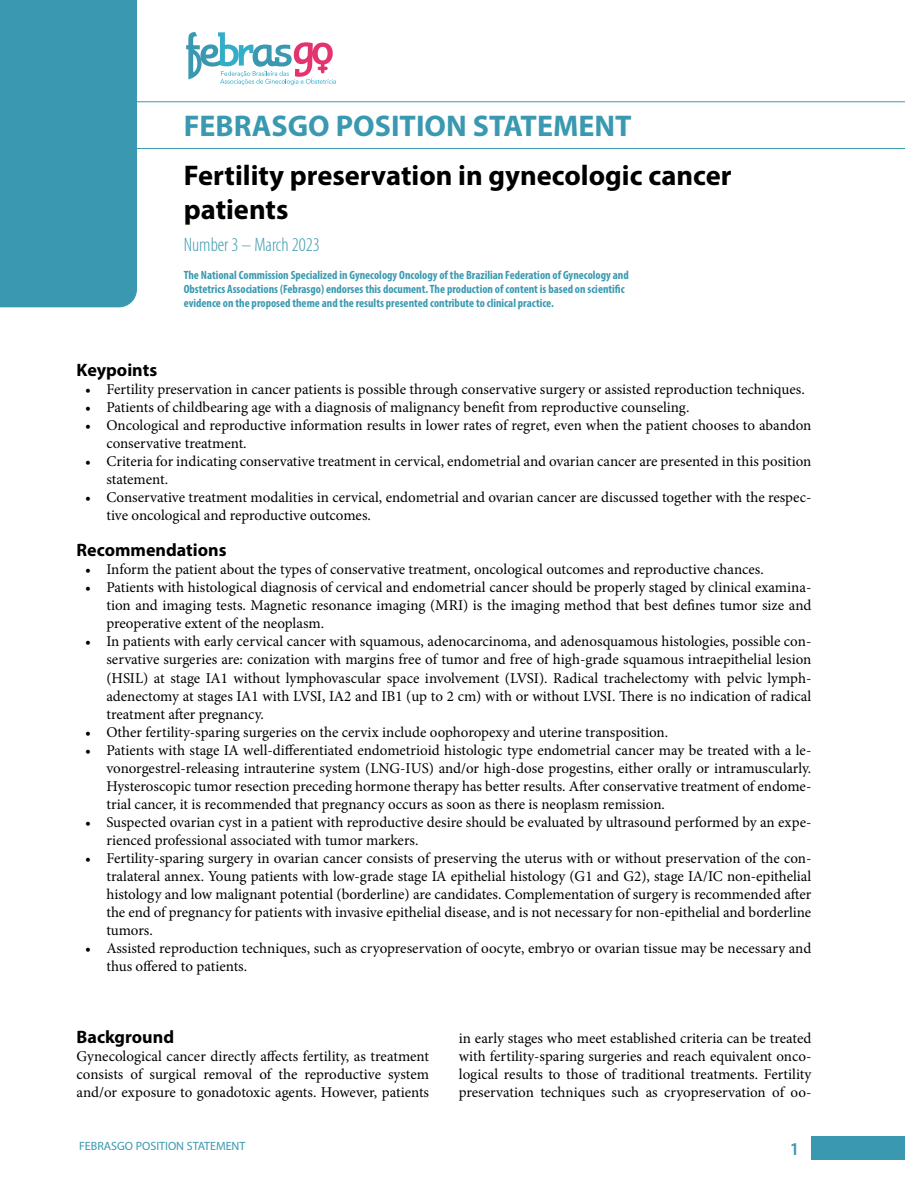
<style>
.page{position:relative;width:905px;height:1202px;background:#fff}
.page>*{position:absolute;margin:0;border:0;box-sizing:border-box;transform-origin:0 0}
.t1{font:700 30px "Myriad Pro";color:#3a99b0}
.t2{font:700 28.5px/34.2px "Myriad Pro";color:#000}
.t3{font:300 condensed 19.5px "Myriad Pro";color:#3a99b0}
.t4{font:700 18px "Myriad Pro";color:#000}
.t5{font:600 18px "Myriad Pro";color:#3a99b0}
.t6{font:15px/18px "Minion Pro";color:#000;text-align:justify}
.t7{font:700 condensed 12px/14.4px "Myriad Pro";color:#3a99b0}
.t8{font:12px "Myriad Pro";color:#3a99b0}
</style>
<div class="page">
<div style="left:811px;top:1135px;width:93px;height:23px;background:#3a99b0"></div>
<svg style="left:0;top:0;width:904px;height:307px"></svg>
<h1 class="t1" style="left:184px;top:106px;width:449px">FEBRASGO POSITION STATEMENT</h1>
<h2 class="t2" style="left:184px;top:157px;width:549px">Fertility preservation in gynecologic cancer patients</h2>
<h3 class="t3" style="left:184px;top:233px;width:138px">Number 3 – March 2023</h3>
<p class="t7" style="left:184px;top:267px;width:446px">The National Commission Specialized in Gynecology Oncology of the Brazilian Federation of Gynecology and<br>Obstetrics Associations (Febrasgo) endorses this document. The production of content is based on scientific evidence on the proposed theme and the results presented contribute to clinical practice.</p>
<p class="t4" style="left:77px;top:358px;width:82px">Keypoints</p>
<p class="t6" style="left:85px;top:380px;width:721px">• Fertility preservation in cancer patients is possible through conservative surgery or assisted reproduction techniques.</p>
<p class="t6" style="left:85px;top:398px;width:605px">• Patients of childbearing age with a diagnosis of malignancy benefit from reproductive counseling.</p>
<p class="t6" style="left:106px;top:416px;width:706px;text-indent:-21px">• Oncological and reproductive information results in lower rates of regret, even when the patient chooses to abandon conservative treatment.</p>
<p class="t6" style="left:106px;top:452px;width:706px;text-indent:-21px">• Criteria for indicating conservative treatment in cervical, endometrial and ovarian cancer are presented in this position statement.</p>
<p class="t6" style="left:106px;top:488px;width:706px;text-indent:-21px">• Conservative treatment modalities in cervical, endometrial and ovarian cancer are discussed together with the respec&shy;tive oncological and reproductive outcomes.</p>
<p class="t4" style="left:77px;top:538px;width:151px">Recommendations</p>
<p class="t6" style="left:85px;top:560px;width:680px">• Inform the patient about the types of conservative treatment, oncological outcomes and reproductive chances.</p>
<p class="t6" style="left:106px;top:578px;width:706px;text-indent:-21px">• Patients with histological diagnosis of cervical and endometrial cancer should be properly staged by clinical examina&shy;tion and imaging tests. Magnetic resonance imaging (MRI) is the imaging method that best defines tumor size and preoperative extent of the neoplasm.</p>
<p class="t6" style="left:106px;top:632px;width:706px;text-indent:-21px">• In patients with early cervical cancer with squamous, adenocarcinoma, and adenosquamous histologies, possible con&shy;servative surgeries are: conization with margins free of tumor and free of high-grade squamous intraepithelial lesion (HSIL) at stage IA1 without lymphovascular space involvement (LVSI). Radical trachelectomy with pelvic lymph&shy;adenectomy at stages IA1 with LVSI, IA2 and IB1 (up to 2 cm) with or without LVSI. There is no indication of radical treatment after pregnancy.</p>
<p class="t6" style="left:85px;top:722px;width:584px">• Other fertility-sparing surgeries on the cervix include oophoropexy and uterine transposition.</p>
<p class="t6" style="left:106px;top:740px;width:706px;text-indent:-21px">• Patients with stage IA well-differentiated endometrioid histologic type endometrial cancer may be treated with a le&shy;vonorgestrel-releasing intrauterine system (LNG-IUS) and/or high-dose progestins, either orally or intramuscularly.<br>Hysteroscopic tumor resection preceding hormone therapy has better results. After conservative treatment of endome&shy;trial cancer, it is recommended that pregnancy occurs as soon as there is neoplasm remission.</p>
<p class="t6" style="left:106px;top:812px;width:706px;text-indent:-21px">• Suspected ovarian cyst in a patient with reproductive desire should be evaluated by ultrasound performed by an expe&shy;rienced professional associated with tumor markers.</p>
<p class="t6" style="left:106px;top:848px;width:706px;text-indent:-21px">• Fertility-sparing surgery in ovarian cancer consists of preserving the uterus with or without preservation of the con&shy;tralateral annex. Young patients with low-grade stage IA epithelial histology (G1 and G2), stage IA/IC non-epithelial histology and low malignant potential (borderline) are candidates. Complementation of surgery is recommended after the end of pregnancy for patients with invasive epithelial disease, and is not necessary for non-epithelial and borderline tumors.</p>
<p class="t6" style="left:106px;top:938px;width:706px;text-indent:-21px">• Assisted reproduction techniques, such as cryopreservation of oocyte, embryo or ovarian tissue may be necessary and thus offered to patients.</p>
<p class="t4" style="left:77px;top:1024px;width:99px">Background</p>
<p class="t6" style="left:77px;top:1046px;width:354px">Gynecological cancer directly affects fertility, as treatment consists of surgical removal of the reproductive system and/or exposure to gonadotoxic agents. However, patients</p>
<p class="t6" style="left:459px;top:1028px;width:354px">in early stages who meet established criteria can be treated with fertility-sparing surgeries and reach equivalent onco&shy;logical results to those of traditional treatments. Fertility preservation techniques such as cryopreservation of oo-</p>
<p class="t8" style="left:79px;top:1138px;width:168px">FEBRASGO POSITION STATEMENT</p>
<p class="t5" style="left:789px;top:1137px;width:11px">1</p>
</div>
